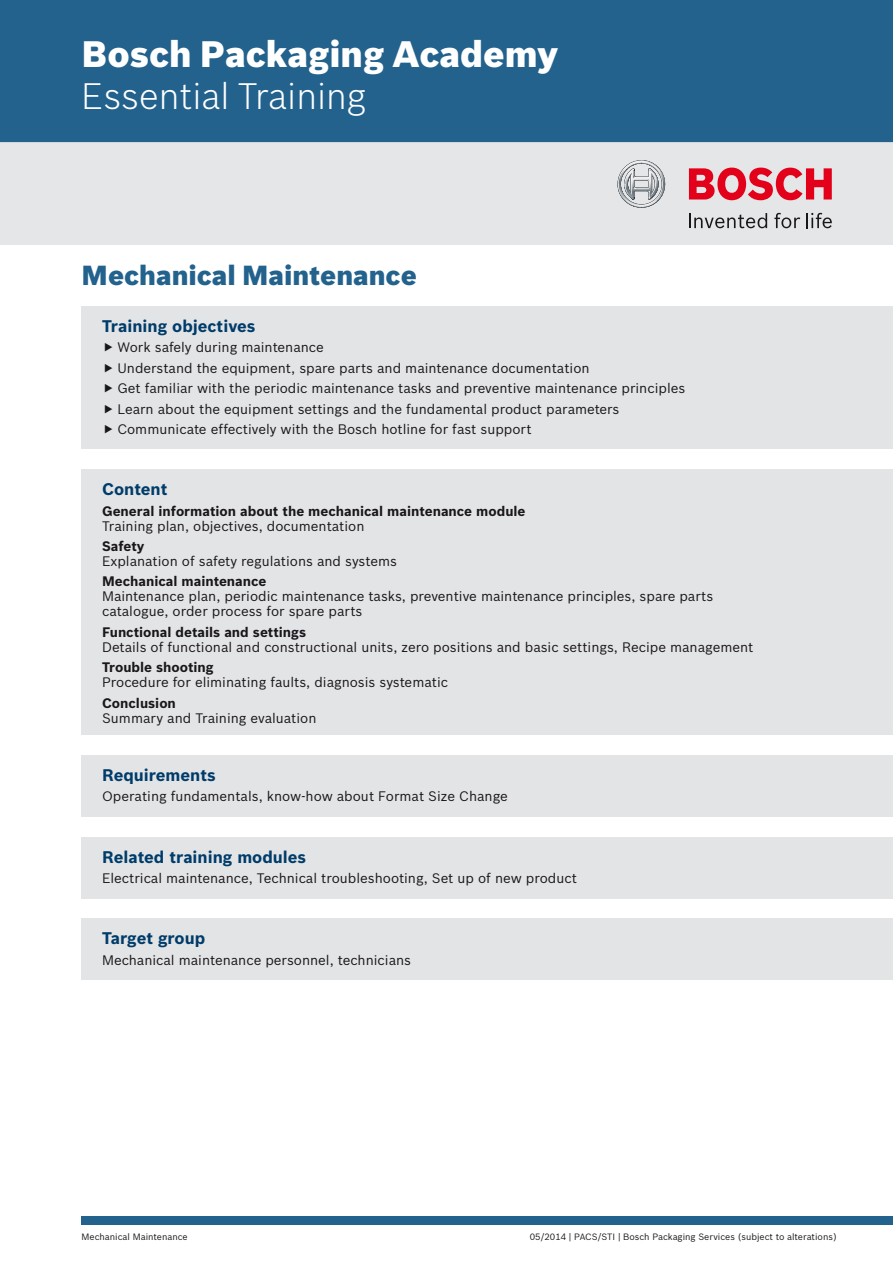
<style>
.page{position:relative;width:893px;height:1263px;background:#fff}
.page>*{position:absolute;margin:0;border:0;box-sizing:border-box;transform-origin:0 0}
.t1{font:900 36px "Bosch Sans";color:#fff}
.t2{font:300 36px "Bosch Sans";color:#fff}
.t3{font:900 27px "Bosch Sans";color:#23628d}
.t4{font:700 16.5px "Bosch Sans";color:#003c6a}
.t5{font:13.5px/20.4px "Bosch Sans";color:#1a171c}
.t6{font:700 13.5px "Bosch Sans";color:#1a171c}
.t7{font:9px "Bosch Sans";color:#1a171c}
</style>
<div class="page">
<div style="left:82px;top:1216px;width:811px;height:9px;background:#23628d"></div>
<div style="left:82px;top:306px;width:811px;height:143px;background:#e3e4e5"></div>
<div style="left:82px;top:469px;width:811px;height:266px;background:#e3e4e5"></div>
<div style="left:82px;top:755px;width:811px;height:61px;background:#e3e4e5"></div>
<div style="left:82px;top:837px;width:811px;height:61px;background:#e3e4e5"></div>
<div style="left:82px;top:918px;width:811px;height:62px;background:#e3e4e5"></div>
<div style="left:0;top:0;width:893px;height:143px;background:#23628d"></div>
<div style="left:0;top:143px;width:893px;height:102px;background:#e3e4e5"></div>
<svg style="left:617px;top:160px;width:48px;height:48px"></svg>
<svg style="left:689px;top:213px;width:78px;height:15px"></svg>
<svg style="left:774px;top:213px;width:26px;height:15px"></svg>
<svg style="left:806px;top:213px;width:26px;height:15px"></svg>
<svg style="left:689px;top:168px;width:143px;height:32px"></svg>
<h1 class="t1" style="left:82px;top:31px;width:478px">Bosch Packaging Academy</h1>
<h1 class="t2" style="left:82px;top:74px;width:286px">Essential Training</h1>
<h2 class="t3" style="left:82px;top:258px;width:337px">Mechanical Maintenance</h2>
<p class="t4" style="left:102px;top:316px;width:155px">Training objectives</p>
<p class="t5" style="left:117px;top:337px;width:569px">Work safely during maintenance<br>Understand the equipment, spare parts and maintenance documentation<br>Get familiar with the periodic maintenance tasks and preventive maintenance principles Learn about the equipment settings and the fundamental product parameters Communicate effectively with the Bosch hotline for fast support</p>
<p class="t4" style="left:102px;top:479px;width:67px">Content</p>
<p class="t6" style="left:102px;top:502px;width:425px">General information about the mechanical maintenance module</p>
<p class="t5" style="left:102px;top:515px;width:264px">Training plan, objectives, documentation</p>
<p class="t6" style="left:102px;top:538px;width:44px">Safety</p>
<p class="t5" style="left:102px;top:551px;width:296px">Explanation of safety regulations and systems</p>
<p class="t6" style="left:102px;top:573px;width:166px">Mechanical maintenance</p>
<p class="t5" style="left:102px;top:589px;width:613px;line-height:15px">Maintenance plan, periodic maintenance tasks, preventive maintenance principles, spare parts catalogue, order process for spare parts</p>
<p class="t6" style="left:102px;top:623px;width:206px">Functional details and settings</p>
<p class="t5" style="left:102px;top:637px;width:653px">Details of functional and constructional units, zero positions and basic settings, Recipe management</p>
<p class="t6" style="left:102px;top:659px;width:113px">Trouble shooting</p>
<p class="t5" style="left:102px;top:672px;width:348px">Procedure for eliminating faults, diagnosis systematic</p>
<p class="t6" style="left:102px;top:694px;width:75px">Conclusion</p>
<p class="t5" style="left:102px;top:707px;width:216px">Summary and Training evaluation</p>
<p class="t4" style="left:102px;top:765px;width:115px">Requirements</p>
<p class="t5" style="left:102px;top:786px;width:407px">Operating fundamentals, know-how about Format Size Change</p>
<p class="t4" style="left:102px;top:846px;width:206px">Related training modules</p>
<p class="t5" style="left:102px;top:868px;width:476px">Electrical maintenance, Technical troubleshooting, Set up of new product</p>
<p class="t4" style="left:102px;top:928px;width:105px">Target group</p>
<p class="t5" style="left:102px;top:949px;width:311px">Mechanical maintenance personnel, technicians</p>
<p class="t7" style="left:82px;top:1231px;width:108px">Mechanical Maintenance</p>
<p class="t7" style="left:530px;top:1231px;width:308px">05/2014 | PACS/STI | Bosch Packaging Services (subject to alterations)</p>
</div>
